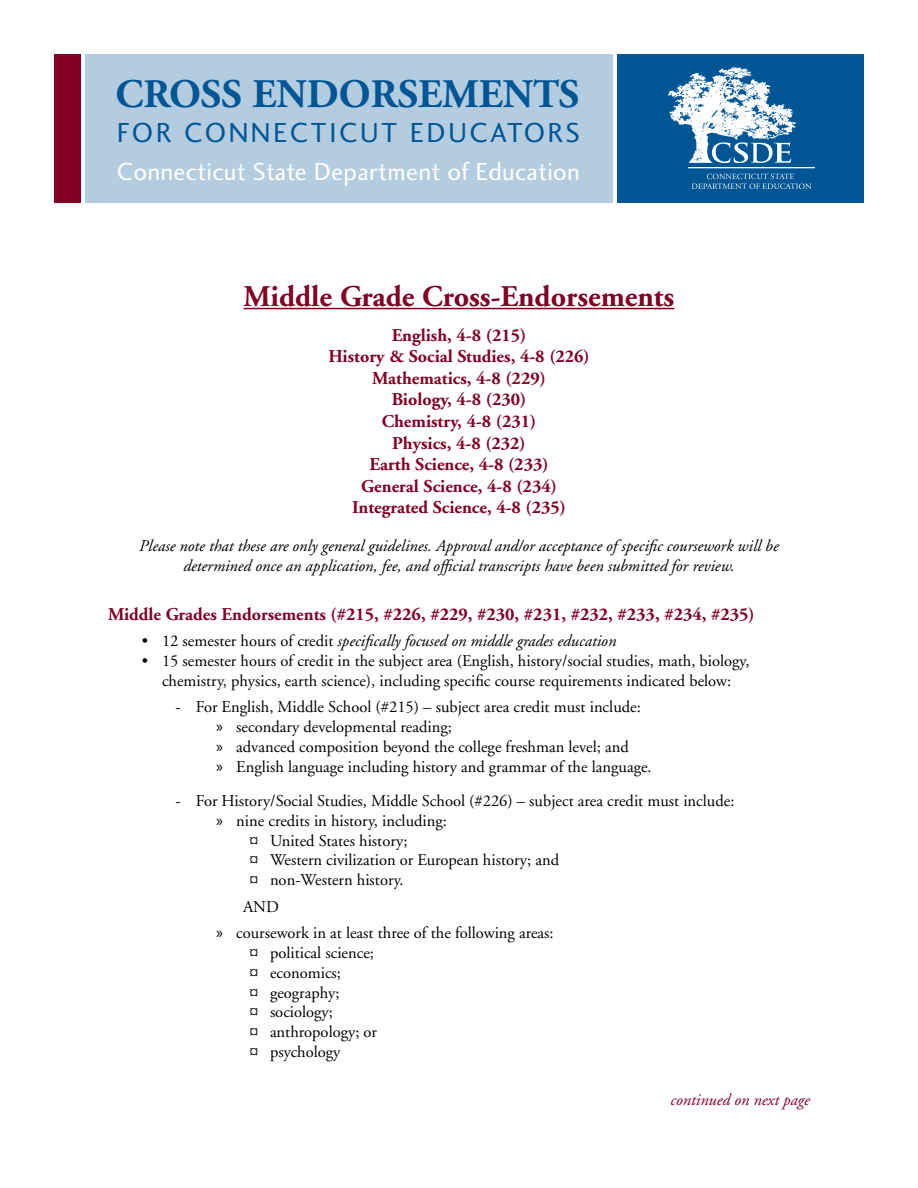
<style>
.page{position:relative;width:918px;height:1188px;background:#fff}
.page>*{position:absolute;margin:0;border:0;box-sizing:border-box;transform-origin:0 0}
.t1{font:700 40.5px "Adobe Garamond";color:#005695}
.t2{font:700 30px "Adobe Garamond";color:#820024}
.t3{font:28.5px "Charlotte Sans Book Plain";letter-spacing:.09em;color:#005695}
.t4{font:25.5px "Charlotte Sans Book Plain";letter-spacing:.01em;color:#fff}
.t5{font:700 18px "Adobe Garamond";color:#820024}
.t6{font:16.5px/19.8px "Adobe Garamond";color:#000;text-align:center}
.Adobe_Garamond_body{font:italic 16.5px/19.8px "Adobe Garamond";color:#000;text-align:center}
.Adobe_Garamond_body-2{font:italic 16.5px "Adobe Garamond";color:#820024}
.s1{font-style:normal}
.s2{font-family:"Myriad Pro"}
</style>
<div class="page">
<div style="left:617px;top:54px;width:247px;height:149px;background:#005695"></div>
<div style="left:85px;top:54px;width:527px;height:149px;background:#b3ccdf"></div>
<svg style="left:692px;top:174px;width:119px;height:15px"></svg>
<svg style="left:667px;top:67px;width:129px;height:96px"></svg>
<hr style="left:688px;top:167px;width:127px;height:1px;background:#fff">
<div style="left:54px;top:54px;width:27px;height:149px;background:#820024"></div>
<hr style="left:244px;top:308px;width:430px;height:1px;background:#820024">
<h1 class="t1" style="left:115px;top:72px;width:465px">CROSS ENDORSEMENTS</h1>
<h3 class="t3" style="left:117px;top:116px;width:465px">FOR CONNECTICUT EDUCATORS</h3>
<h3 class="t4" style="left:117px;top:156px;width:465px">Connecticut State Department of Education</h3>
<h1 class="t2" style="left:244px;top:280px;width:432px">Middle Grade Cross-Endorsements</h1>
<h2 class="t5" style="left:392px;top:325px;width:136px">English, 4-8 (215)</h2>
<h2 class="t5" style="left:328px;top:347px;width:263px">History &amp; Social Studies, 4-8 (226)</h2>
<h2 class="t5" style="left:372px;top:368px;width:175px">Mathematics, 4-8 (229)</h2>
<h2 class="t5" style="left:392px;top:390px;width:136px">Biology, 4-8 (230)</h2>
<h2 class="t5" style="left:382px;top:412px;width:156px">Chemistry, 4-8 (231)</h2>
<h2 class="t5" style="left:392px;top:433px;width:135px">Physics, 4-8 (232)</h2>
<h2 class="t5" style="left:369px;top:455px;width:181px">Earth Science, 4-8 (233)</h2>
<h2 class="t5" style="left:361px;top:476px;width:197px">General Science, 4-8 (234)</h2>
<h2 class="t5" style="left:352px;top:498px;width:215px">Integrated Science, 4-8 (235)</h2>
<p class="Adobe_Garamond_body" style="left:139px;top:537px;width:641px">Please note that these are only general guidelines. Approval and/or acceptance of specific coursework will be determined once an application, fee, and official transcripts have been submitted for review.</p>
<h2 class="t5" style="left:108px;top:604px;width:648px">Middle Grades Endorsements (#215, #226, #229, #230, #231, #232, #233, #234, #235)</h2>
<p class="Adobe_Garamond_body" style="left:142px;top:632px;width:476px"><span class="s1">• 12 semester hours of credit</span> specifically focused on middle grades education</p>
<p class="t6" style="left:142px;top:651px;width:609px">• 15 semester hours of credit in the subject area (English, history/social studies, math, biology, chemistry, physics, earth science), including specific course requirements indicated below:</p>
<p class="t6" style="left:176px;top:698px;width:467px">- For English, Middle School (#215) – subject area credit must include:</p>
<p class="t6" style="left:216px;top:717px;width:237px"><span class="s2">»</span> secondary developmental reading;</p>
<p class="t6" style="left:216px;top:737px;width:414px"><span class="s2">»</span> advanced composition beyond the college freshman level; and</p>
<p class="t6" style="left:216px;top:757px;width:437px"><span class="s2">»</span> English language including history and grammar of the language.</p>
<p class="t6" style="left:176px;top:791px;width:560px">- For History/Social Studies, Middle School (#226) – subject area credit must include:</p>
<p class="t6" style="left:216px;top:811px;width:232px"><span class="s2">»</span> nine credits in history, including:</p>
<p class="t6" style="left:250px;top:831px;width:159px">¤ United States history;</p>
<p class="t6" style="left:250px;top:851px;width:311px">¤ Western civilization or European history; and</p>
<p class="t6" style="left:250px;top:870px;width:156px">¤ non-Western history.</p>
<p class="t6" style="left:243px;top:897px;width:38px">AND</p>
<p class="t6" style="left:216px;top:924px;width:339px"><span class="s2">»</span> coursework in at least three of the following areas:</p>
<p class="t6" style="left:250px;top:943px;width:126px">¤ political science;</p>
<p class="t6" style="left:250px;top:963px;width:93px">¤ economics;</p>
<p class="t6" style="left:250px;top:983px;width:91px">¤ geography;</p>
<p class="t6" style="left:250px;top:1003px;width:85px">¤ sociology;</p>
<p class="t6" style="left:250px;top:1023px;width:129px">¤ anthropology; or</p>
<p class="t6" style="left:250px;top:1042px;width:92px">¤ psychology</p>
<p class="Adobe_Garamond_body-2" style="left:671px;top:1091px;width:141px">continued on next page</p>
</div>
